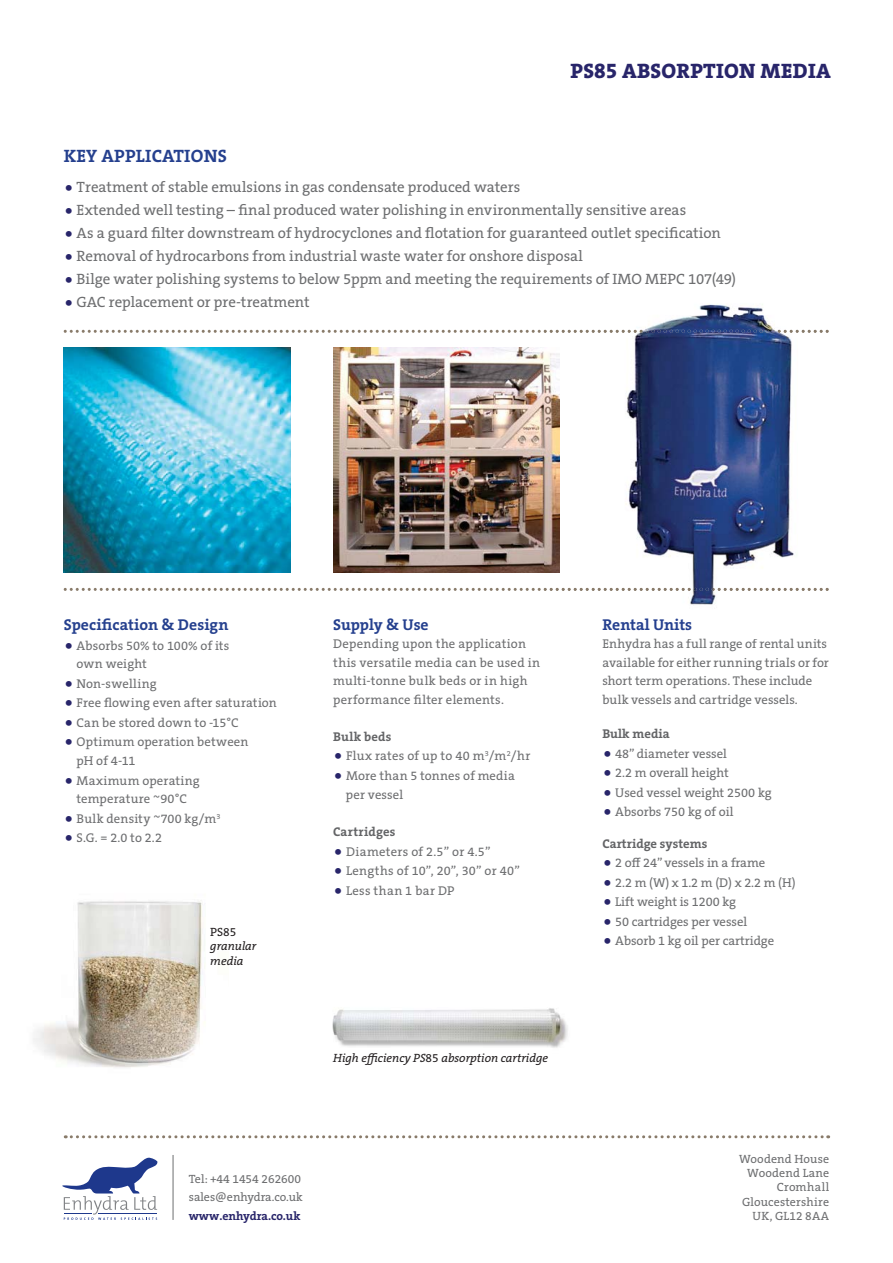
<style>
.page{position:relative;width:893px;height:1263px;background:#fff}
.page>*{position:absolute;margin:0;border:0;box-sizing:border-box;transform-origin:0 0}
.t1{font:800 21px "The Serif B W8";letter-spacing:.015em;color:#28256a}
.t2{font:700 18px "The Serif B W7";letter-spacing:.015em;color:#25408e}
.t3{font:700 15.75px "The Serif B W7";color:#25408e}
.t4{font:700 15.75px "The Serif B W7";color:#25408f}
.t5{font:15px "The Serif B W5 Plain";letter-spacing:-.005em;color:#6d6e70}
.t6{font:12.75px/18.3px "The Serif B W5 Plain";letter-spacing:.01em;color:#6d6e70}
.t7{font:700 12.75px "The Serif B W7";color:#636466}
.t8{font:12.75px/18.3px "The Serif B W5 Plain";color:#6d6f71}
.t9{font:12.75px "The Serif B W5 Plain";letter-spacing:.03em;color:#6d6e70}
.t10{font:12px/14.2px "The Serif B W5 Plain";letter-spacing:.01em;color:#6d6e70}
.t11{font:italic 12px/14.4px "The Serif B W5 Plain";color:#231f20}
.t12{font:700 12px "The Serif B W7";color:#28256a}
.t13{font:12px "The Serif B W5 Plain";color:#231f20}
.s1{font-size:24px;color:#28256a}
.s2{font-style:normal}
.s3{color:#6d6f71}
</style>
<div class="page">
<img style="left:33px;top:900px;width:172px;height:168px">
<img style="left:64px;top:348px;width:226px;height:225px">
<img style="left:333px;top:348px;width:211px;height:225px">
<img style="left:332px;top:1008px;width:236px;height:40px">
<img style="left:544px;top:304px;width:284px;height:301px">
<svg style="left:64px;top:330px;width:765px;height:3px"></svg>
<svg style="left:64px;top:588px;width:765px;height:3px"></svg>
<svg style="left:62px;top:1157px;width:95px;height:63px"></svg>
<hr style="left:173px;top:1155px;width:1px;height:65px;background:#6d6e70">
<svg style="left:65px;top:1135px;width:764px;height:3px"></svg>
<h1 class="t1" style="left:570px;top:58px;width:262px">PS85 ABSORPTION MEDIA</h1>
<h2 class="t2" style="left:64px;top:149px;width:165px">KEY APPLICATIONS</h2>
<p class="t5" style="left:64px;top:181px;width:458px"><span class="s1">•</span> Treatment of stable emulsions in gas condensate produced waters</p>
<p class="t5" style="left:64px;top:204px;width:624px"><span class="s1">•</span> Extended well testing – final produced water polishing in environmentally sensitive areas</p>
<p class="t5" style="left:64px;top:227px;width:659px"><span class="s1">•</span> As a guard filter downstream of hydrocyclones and flotation for guaranteed outlet specification</p>
<p class="t5" style="left:64px;top:250px;width:521px"><span class="s1">•</span> Removal of hydrocarbons from industrial waste water for onshore disposal</p>
<p class="t5" style="left:64px;top:273px;width:674px"><span class="s1">•</span> Bilge water polishing systems to below 5ppm and meeting the requirements of IMO MEPC 107(49)</p>
<p class="t5" style="left:64px;top:297px;width:247px"><span class="s1">•</span> GAC replacement or pre-treatment</p>
<p class="t3" style="left:64px;top:619px;width:166px">Specification &amp; Design</p>
<p class="t6" style="left:76px;top:637px;width:154px;line-height:18.8px;text-indent:-13px"><span class="s1">•</span> Absorbs 50% to 100% of its own weight</p>
<p class="t6" style="left:64px;top:676px;width:94px"><span class="s1">•</span> Non-swelling</p>
<p class="t6" style="left:64px;top:695px;width:215px"><span class="s1">•</span> Free flowing even after saturation</p>
<p class="t6" style="left:64px;top:715px;width:176px"><span class="s1">•</span> Can be stored down to -15°C</p>
<p class="t6" style="left:76px;top:734px;width:173px;line-height:18.8px;text-indent:-13px"><span class="s1">•</span> Optimum operation between pH of 4-11</p>
<p class="t6" style="left:64px;top:772px;width:137px;line-height:18.8px;text-align:center"><span class="s1">•</span> Maximum operating temperature ~90°C</p>
<p class="t6" style="left:64px;top:811px;width:158px"><span class="s1">•</span> Bulk density ~700 kg/m<sup>3</sup></p>
<p class="t6" style="left:64px;top:830px;width:100px"><span class="s1">•</span> S.G. = 2.0 to 2.2</p>
<p class="t13" style="left:210px;top:927px;width:28px">PS85</p>
<p class="t11" style="left:210px;top:940px;width:48px">granular media</p>
<p class="t3" style="left:333px;top:619px;width:97px">Supply &amp; Use</p>
<p class="t6" style="left:333px;top:636px;width:208px">Depending upon the application this versatile media can be used in multi-tonne bulk beds or in high performance filter elements.</p>
<p class="t7" style="left:333px;top:732px;width:60px">Bulk beds</p>
<p class="t6" style="left:333px;top:748px;width:199px"><span class="s1">•</span> Flux rates of up to 40 m<sup>3</sup>/m<sup>2</sup>/hr</p>
<p class="t6" style="left:346px;top:767px;width:170px;line-height:18.8px;text-indent:-13px"><span class="s1">•</span> More than 5 tonnes of media per vessel</p>
<p class="t7" style="left:333px;top:827px;width:64px">Cartridges</p>
<p class="t6" style="left:333px;top:843px;width:159px"><span class="s1">•</span> Diameters of 2.5” or 4.5”</p>
<p class="t6" style="left:333px;top:863px;width:188px"><span class="s1">•</span> Lengths of 10”, 20”, 30” or 40”</p>
<p class="t9" style="left:333px;top:885px;width:123px"><span class="s1">•</span> Less than 1 bar DP</p>
<p class="t11" style="left:333px;top:1052px;width:217px">High efficiency PS<span class="s2">85</span> absorption cartridge</p>
<p class="t10" style="left:189px;top:1171px;width:115px;line-height:18.5px">Tel: +44 1454 262600 sales@enhydra.co.uk</p>
<p class="t12" style="left:189px;top:1211px;width:113px">www.enhydra.co.uk</p>
<p class="t4" style="left:602px;top:619px;width:91px">Rental Units</p>
<p class="t8" style="left:623px;top:636px;width:205px;text-indent:-21px">Enhydra has a full range of rental units il bl f</p>
<p class="t8" style="left:743px;top:655px;width:5px">i</p>
<p class="t8" style="left:765px;top:655px;width:27px">til</p>
<p class="t8" style="left:812px;top:655px;width:6px">f</p>
<p class="t6" style="left:602px;top:655px;width:228px">ava a e or e<span class="s3">ith</span>er runn ng r a s or or short term operations. These include bulk vessels and cartridge vessels.</p>
<p class="t7" style="left:602px;top:729px;width:69px">Bulk media</p>
<p class="t6" style="left:602px;top:745px;width:126px"><span class="s1">•</span> 48” diameter vessel</p>
<p class="t6" style="left:602px;top:765px;width:128px"><span class="s1">•</span> 2.2 m overall height</p>
<p class="t6" style="left:602px;top:784px;width:171px"><span class="s1">•</span> Used vessel weight 2500 kg</p>
<p class="t6" style="left:602px;top:804px;width:133px"><span class="s1">•</span> Absorbs 750 kg of oil</p>
<p class="t7" style="left:602px;top:839px;width:106px">Cartridge systems</p>
<p class="t6" style="left:602px;top:855px;width:164px"><span class="s1">•</span> 2 off 24” vessels in a frame</p>
<p class="t6" style="left:602px;top:874px;width:195px"><span class="s1">•</span> 2.2 m (W) x 1.2 m (D) x 2.2 m (H)</p>
<p class="t6" style="left:602px;top:894px;width:135px"><span class="s1">•</span> Lift weight is 1200 kg</p>
<p class="t6" style="left:602px;top:913px;width:146px"><span class="s1">•</span> 50 cartridges per vessel</p>
<p class="t6" style="left:602px;top:933px;width:173px"><span class="s1">•</span> Absorb 1 kg oil per cartridge</p>
<p class="t10" style="left:739px;top:1153px;width:92px;text-align:right">Woodend House<br>Woodend Lane<br>Cromhall<br>Gloucestershire<br>UK, GL12 8AA</p>
</div>
